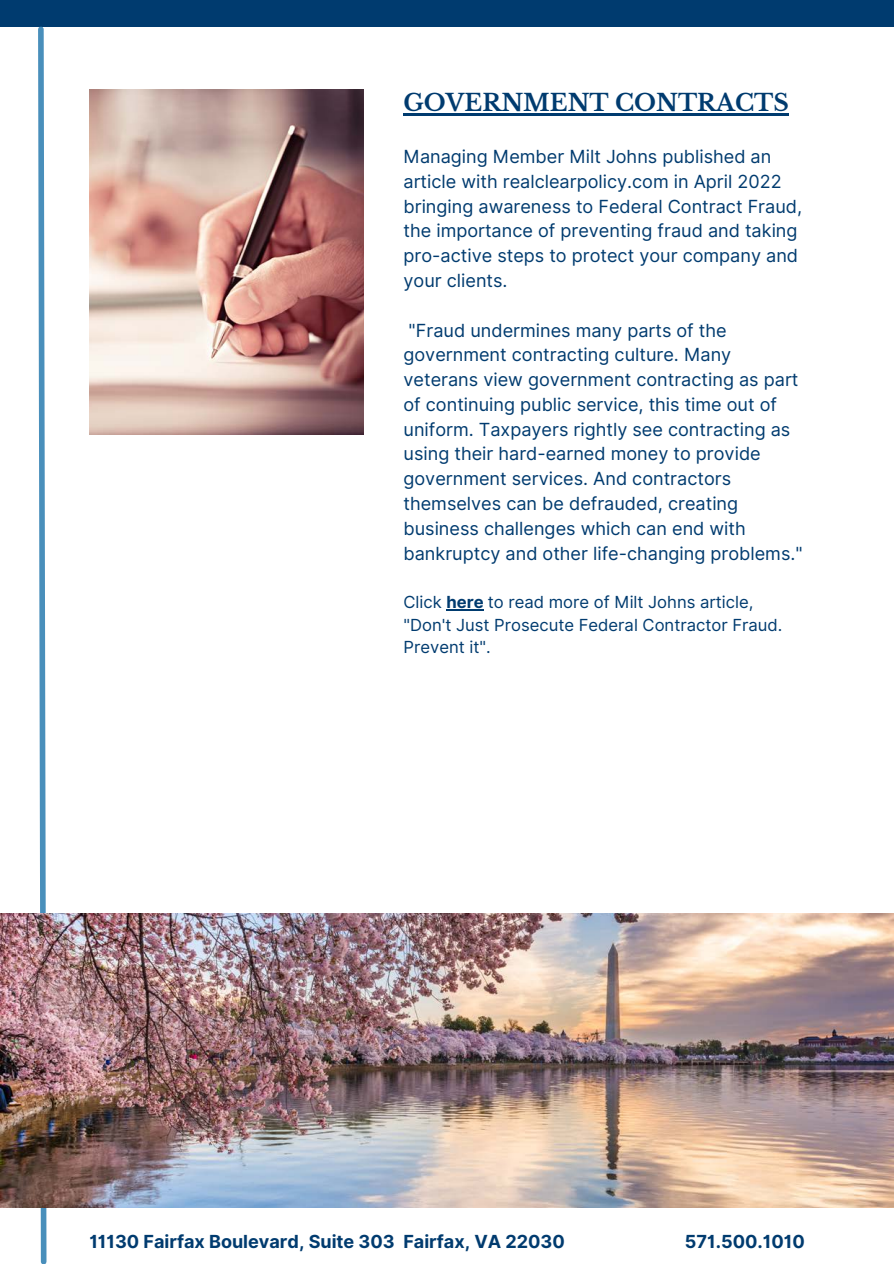
<style>
.page{position:relative;width:894px;height:1264px;background:#fff}
.page>*{position:absolute;margin:0;border:0;box-sizing:border-box;transform-origin:0 0}
.t1{font:700 23.25px "Libre Baskerville";color:#003b6f}
.t2{font:18px/24.8px "Inter";color:#003b6f}
.t3{font:700 18px "Inter";color:#003b6f}
.t4{font:16.65px/22.5px "Inter";color:#003b6f}
.s1{font-weight:700}
</style>
<div class="page">
<div style="left:0;top:0;width:893px;height:27px;background:#003b6f"></div>
<svg style="left:35px;top:26px;width:14px;height:1237px"></svg>
<img style="left:0;top:913px;width:893px;height:294px">
<hr style="left:403px;top:113px;width:385px;height:2px;background:#003b6f">
<img style="left:89px;top:89px;width:274px;height:345px">
<hr style="left:446px;top:609px;width:38px;height:1px;background:#003b6f">
<p class="t1" style="left:403px;top:88px;width:387px">GOVERNMENT CONTRACTS</p>
<p class="t2" style="left:403px;top:144px;width:400px">Managing Member Milt Johns published an article with realclearpolicy.com in April 2022 bringing awareness to Federal Contract Fraud, the importance of preventing fraud and taking pro-active steps to protect your company and your clients.</p>
<p class="t2" style="left:403px;top:317px;width:400px">"Fraud undermines many parts of the government contracting culture. Many veterans view government contracting as part of continuing public service, this time out of uniform. Taxpayers rightly see contracting as using their hard-earned money to provide government services. And contractors themselves can be defrauded, creating business challenges which can end with bankruptcy and other life-changing problems."</p>
<p class="t4" style="left:403px;top:590px;width:380px">Click <span class="s1">here</span> to read more of Milt Johns article, "Don't Just Prosecute Federal Contractor Fraud.<br>Prevent it".</p>
<p class="t3" style="left:89px;top:1230px;width:477px">11130 Fairfax Boulevard, Suite 303 Fairfax, VA 22030</p>
<p class="t3" style="left:684px;top:1230px;width:121px">571.500.1010</p>
</div>
